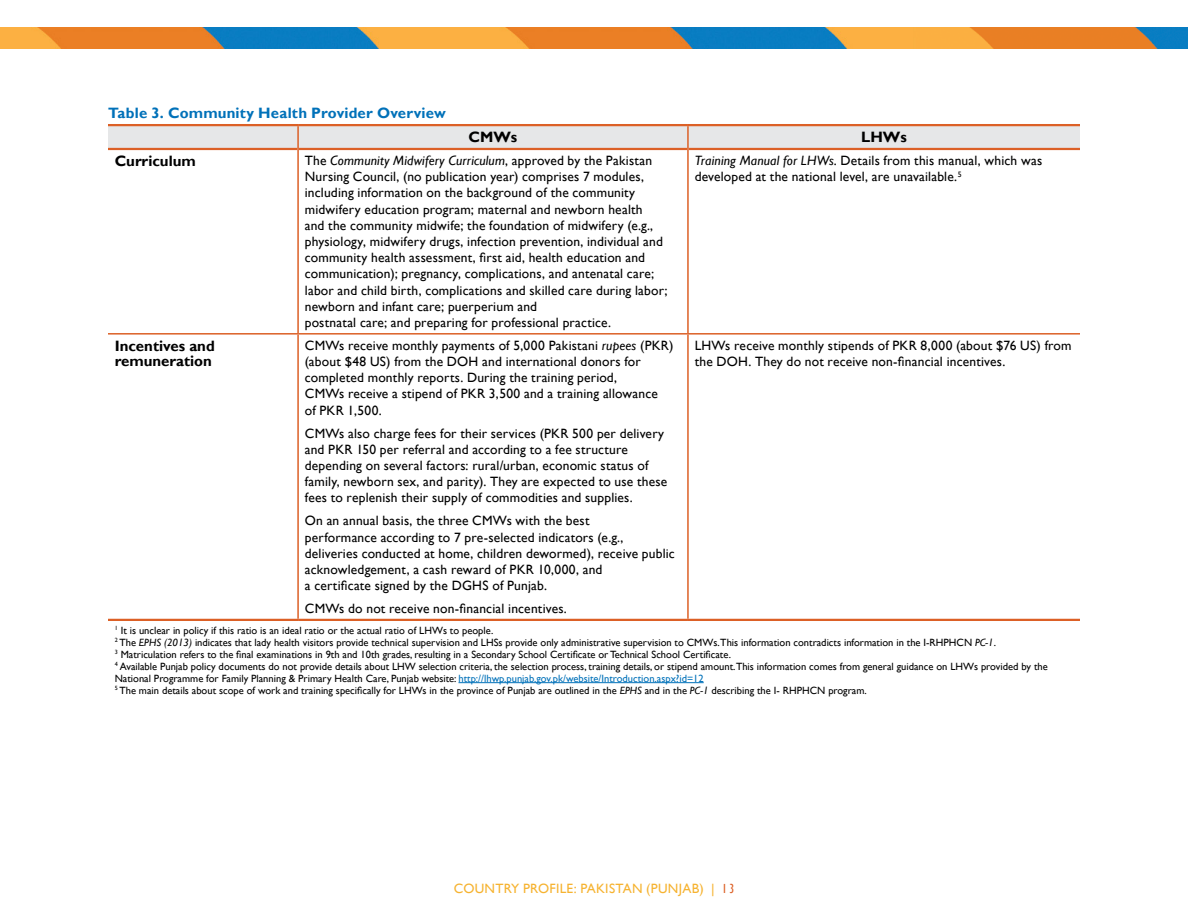
<style>
.page{position:relative;width:1188px;height:918px;background:#fff}
.page>*{position:absolute;margin:0;border:0;box-sizing:border-box;transform-origin:0 0}
.bold_table_text{font:700 15px/15px "Gill Sans";color:#000}
.figure_title{font:700 15px "Gill Sans";letter-spacing:.01em;color:#0071b9}
.table_text{font:13.5px/16.2px "Gill Sans";letter-spacing:.015em;color:#000}
.t1{font:13.5px "Gill Sans";letter-spacing:.02em;color:#f6b331}
.table_footnotes{font:10.5px/12px "Gill Sans";color:#000}
.s1{font-style:italic}
.s2{color:#0071b9}
.s3{font-stretch:condensed;color:#dc6026}
</style>
<div class="page">
<img style="left:0;top:27px;width:1188px;height:22px">
<svg style="left:108px;top:126px;width:972px;height:22px"></svg>
<hr style="left:108px;top:619px;width:190px;height:2px;background:#dc6026">
<hr style="left:298px;top:619px;width:390px;height:2px;background:#dc6026">
<hr style="left:688px;top:619px;width:392px;height:2px;background:#dc6026">
<hr style="left:108px;top:148px;width:189px;height:2px;background:#dc6026">
<hr style="left:299px;top:148px;width:388px;height:2px;background:#dc6026">
<hr style="left:689px;top:148px;width:391px;height:2px;background:#dc6026">
<hr style="left:108px;top:124px;width:190px;height:2px;background:#dc6026">
<hr style="left:298px;top:124px;width:390px;height:2px;background:#dc6026">
<hr style="left:297px;top:126px;width:2px;height:23px;background:#dc6026">
<hr style="left:297px;top:149px;width:2px;height:184px;background:#dc6026">
<hr style="left:687px;top:149px;width:2px;height:184px;background:#dc6026">
<hr style="left:108px;top:333px;width:190px;height:2px;background:#dc6026">
<hr style="left:298px;top:333px;width:390px;height:2px;background:#dc6026">
<hr style="left:297px;top:335px;width:2px;height:284px;background:#dc6026">
<hr style="left:688px;top:333px;width:392px;height:2px;background:#dc6026">
<hr style="left:687px;top:335px;width:2px;height:284px;background:#dc6026">
<hr style="left:688px;top:124px;width:392px;height:2px;background:#dc6026">
<hr style="left:687px;top:126px;width:2px;height:23px;background:#dc6026">
<hr style="left:458px;top:682px;width:246px;height:1px;background:#0071b9">
<p class="figure_title" style="left:108px;top:104px;width:339px">Table 3. Community Health Provider Overview</p>
<p class="bold_table_text" style="left:469px;top:130px;width:50px">CMWs</p>
<p class="bold_table_text" style="left:861px;top:130px;width:47px">LHWs</p>
<p class="bold_table_text" style="left:115px;top:154px;width:83px">Curriculum</p>
<p class="table_text" style="left:305px;top:153px;width:364px">The <span class="s1">Community Midwifery Curriculum</span>, approved by the Pakistan Nursing Council, (no publication year) comprises 7 modules, including information on the background of the community midwifery education program; maternal and newborn health<br>and the community midwife; the foundation of midwifery (e.g., physiology, midwifery drugs, infection prevention, individual and community health assessment, first aid, health education and communication); pregnancy, complications, and antenatal care; labor and child birth, complications and skilled care during labor; newborn and infant care; puerperium and<br>postnatal care; and preparing for professional practice.</p>
<p class="table_text" style="left:695px;top:153px;width:349px"><span class="s1">Training Manual for LHWs</span>. Details from this manual, which was developed at the national level, are unavailable.<sup>5</sup></p>
<p class="bold_table_text" style="left:115px;top:339px;width:102px">Incentives and remuneration</p>
<p class="table_text" style="left:305px;top:337px;width:370px">CMWs receive monthly payments of 5,000 Pakistani <span class="s1">rupees</span> (PKR) (about $48 US) from the DOH and international donors for completed monthly reports. During the training period,<br>CMWs receive a stipend of PKR 3,500 and a training allowance<br>of PKR 1,500.</p>
<p class="table_text" style="left:305px;top:425px;width:364px">CMWs also charge fees for their services (PKR 500 per delivery and PKR 150 per referral and according to a fee structure depending on several factors: rural/urban, economic status of family, newborn sex, and parity). They are expected to use these fees to replenish their supply of commodities and supplies.</p>
<p class="table_text" style="left:305px;top:513px;width:371px">On an annual basis, the three CMWs with the best<br>performance according to 7 pre-selected indicators (e.g., deliveries conducted at home, children dewormed), receive public acknowledgement, a cash reward of PKR 10,000, and<br>a certificate signed by the DGHS of Punjab.</p>
<p class="table_text" style="left:305px;top:601px;width:264px">CMWs do not receive non-financial incentives.</p>
<p class="table_text" style="left:695px;top:337px;width:378px">LHWs receive monthly stipends of PKR 8,000 (about $76 US) from the DOH. They do not receive non-financial incentives.</p>
<p class="table_footnotes" style="left:115px;top:625px;width:380px"><sup>1</sup> It is unclear in policy if this ratio is an ideal ratio or the actual ratio of LHWs to people.</p>
<p class="table_footnotes" style="left:115px;top:637px;width:883px"><sup>2</sup> The <span class="s1">EPHS (2013)</span> indicates that lady health visitors provide technical supervision and LHSs provide only administrative supervision to CMWs.This information contradicts information in the I-RHPHCN <span class="s1">PC-1</span>.</p>
<p class="table_footnotes" style="left:115px;top:649px;width:618px"><sup>3</sup> Matriculation refers to the final examinations in 9th and 10th grades, resulting in a Secondary School Certificate or Technical School Certificate.</p>
<p class="table_footnotes" style="left:115px;top:661px;width:935px"><sup>4</sup> Available Punjab policy documents do not provide details about LHW selection criteria, the selection process, training details, or stipend amount.This information comes from general guidance on LHWs provided by the<br>National Programme for Family Planning &amp; Primary Health Care, Punjab website: <span class="s2">http://lhwp.punjab.gov.pk/website/Introduction.aspx?id=12</span></p>
<p class="table_footnotes" style="left:115px;top:685px;width:754px"><sup>5</sup> The main details about scope of work and training specifically for LHWs in the province of Punjab are outlined in the <span class="s1">EPHS</span> and in the <span class="s1">PC-1</span> describing the I- RHPHCN program.</p>
<p class="t1" style="left:454px;top:880px;width:282px">COUNTRY PROFILE: PAKISTAN (PUNJAB) | <span class="s3">1 3</span></p>
</div>
